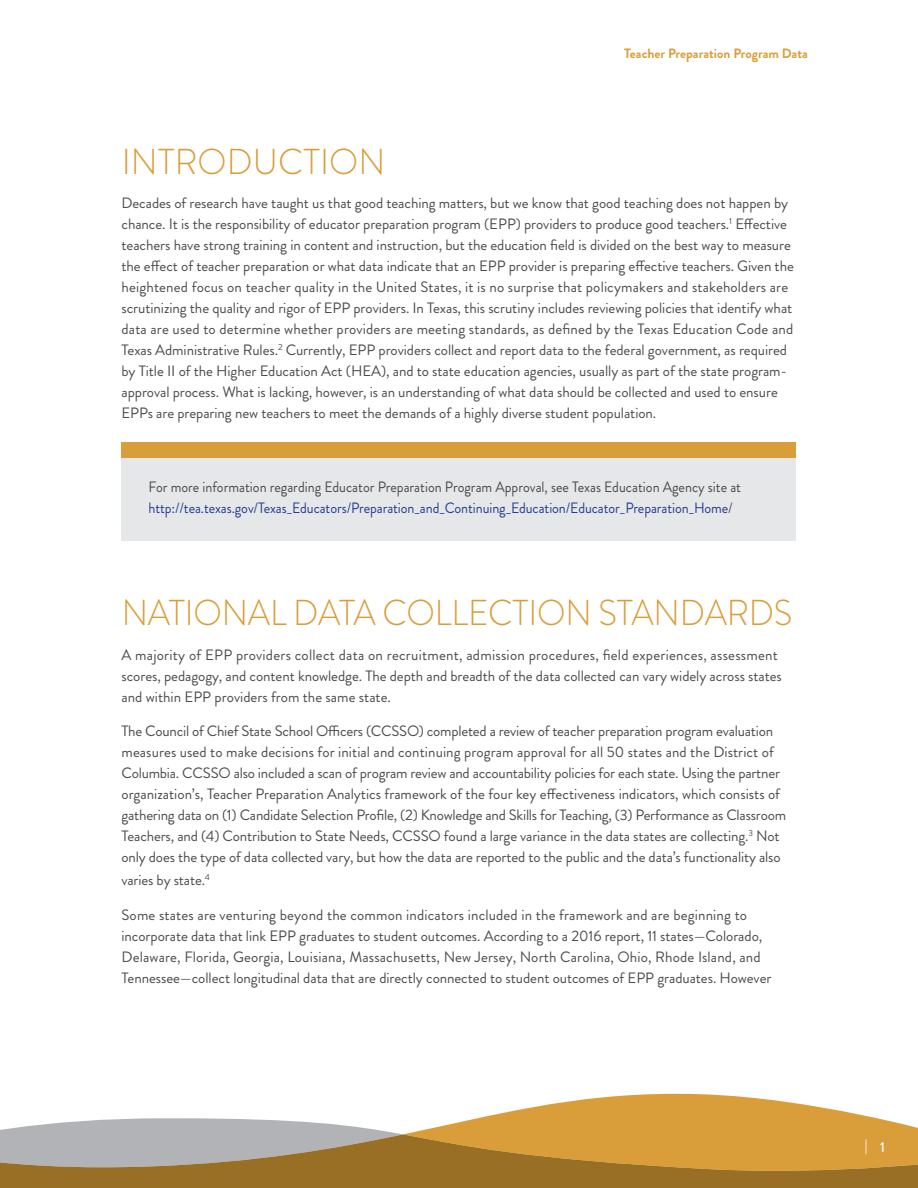
<style>
.page{position:relative;width:918px;height:1188px;background:#fff}
.page>*{position:absolute;margin:0;border:0;box-sizing:border-box;transform-origin:0 0}
.t1{font:300 36px "Brandon Grotesque";letter-spacing:-.005em;color:#d99e3a;scale:.95 1}
.t2{font:300 36px "Brandon Grotesque";letter-spacing:-.005em;color:#d99e3a}
.t3{font:15px/21px "Brandon Grotesque";letter-spacing:-.005em;color:#4b4c4d}
.t4{font:15px/21px "Brandon Grotesque";letter-spacing:-.005em;color:#253f8e;scale:.94 1}
.t5{font:500 14.25px "Brandon Grotesque";color:#fff}
.t6{font:700 13.5px "Brandon Grotesque";color:#d99e3a}
.s1{color:#4b4c4d}
</style>
<div class="page">
<svg style="left:0;top:1094px;width:918px;height:40px"></svg>
<svg style="left:0;top:1134px;width:918px;height:54px;background:#af8a48"></svg>
<div style="left:122px;top:448px;width:674px;height:92px;background:#e6e7e9"></div>
<div style="left:122px;top:442px;width:674px;height:15px;background:#d99e3a"></div>
<p class="t6" style="left:624px;top:44px;width:185px">Teacher Preparation Program Data</p>
<h1 class="t2" style="left:122px;top:137px;width:265px">INTRODUCTION</h1>
<p class="t3" style="left:122px;top:193px;width:674px">Decades of research have taught us that good teaching matters, but we know that good teaching does not happen by chance. It is the responsibility of educator preparation program (EPP) providers to produce good teachers.<sup>1</sup> Effective teachers have strong training in content and instruction, but the education field is divided on the best way to measure the effect of teacher preparation or what data indicate that an EPP provider is preparing effective teachers. Given the heightened focus on teacher quality in the United States, it is no surprise that policymakers and stakeholders are scrutinizing the quality and rigor of EPP providers. In Texas, this scrutiny includes reviewing policies that identify what data are used to determine whether providers are meeting standards, as defined by the Texas Education Code and Texas Administrative Rules.<sup>2</sup> Currently, EPP providers collect and report data to the federal government, as required by Title II of the Higher Education Act (HEA), and to state education agencies, usually as part of the state program&shy;approval process. What is lacking, however, is an understanding of what data should be collected and used to ensure EPPs are preparing new teachers to meet the demands of a highly diverse student population.</p>
<p class="t4" style="left:148px;top:477px;width:632px"><span class="s1">For more information regarding Educator Preparation Program Approval, see Texas Education Agency site at </span>http://tea.texas.gov/Texas_Educators/Preparation_and_Continuing_Education/Educator_Preparation_Home<span class="s1">/</span></p>
<h1 class="t1" style="left:122px;top:588px;width:708px">NATIONAL DATA COLLECTION STANDARDS</h1>
<p class="t3" style="left:122px;top:644px;width:662px">A majority of EPP providers collect data on recruitment, admission procedures, field experiences, assessment scores, pedagogy, and content knowledge. The depth and breadth of the data collected can vary widely across states and within EPP providers from the same state.</p>
<p class="t3" style="left:121px;top:721px;width:666px">The Council of Chief State School Officers (CCSSO) completed a review of teacher preparation program evaluation measures used to make decisions for initial and continuing program approval for all 50 states and the District of Columbia. CCSSO also included a scan of program review and accountability policies for each state. Using the partner organization’s, Teacher Preparation Analytics framework of the four key effectiveness indicators, which consists of gathering data on (1) Candidate Selection Profile, (2) Knowledge and Skills for Teaching, (3) Performance as Classroom Teachers, and (4) Contribution to State Needs, CCSSO found a large variance in the data states are collecting.<sup>3</sup> Not only does the type of data collected vary, but how the data are reported to the public and the data’s functionality also</p>
<p class="t3" style="left:121px;top:870px;width:90px">varies by state.<sup>4</sup></p>
<p class="t3" style="left:122px;top:905px;width:651px">Some states are venturing beyond the common indicators included in the framework and are beginning to incorporate data that link EPP graduates to student outcomes. According to a 2016 report, 11 states—Colorado, Delaware, Florida, Georgia, Louisiana, Massachusetts, New Jersey, North Carolina, Ohio, Rhode Island, and Tennessee—collect longitudinal data that are directly connected to student outcomes of EPP graduates. However</p>
<p class="t5" style="left:865px;top:1136px;width:22px">| 1</p>
</div>
